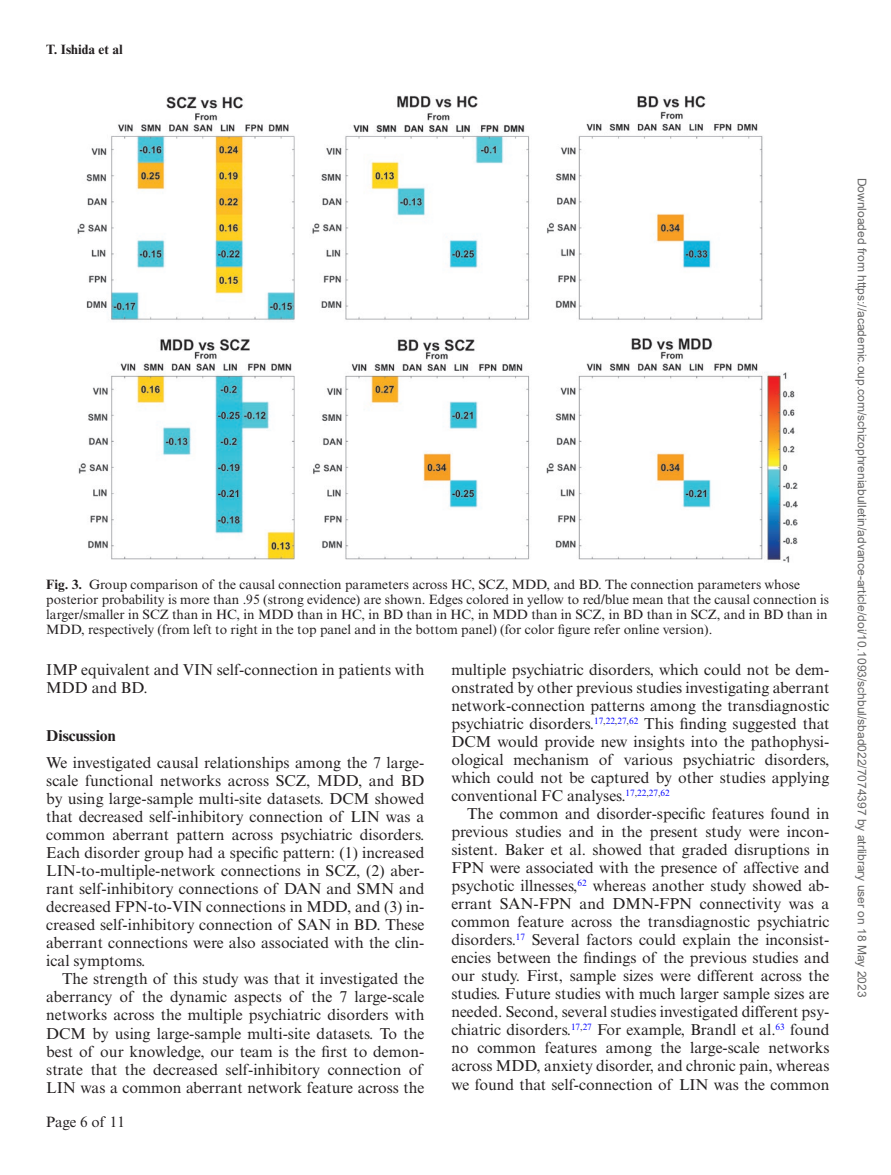
<style>
.page{position:relative;width:891px;height:1175px;background:#fff}
.page>*{position:absolute;margin:0;border:0;box-sizing:border-box;transform-origin:0 0}
.t1{font:15.75px/18px "Times New Roman MT Std";color:#231f20;text-align:justify}
.t2{font:700 15.75px "Times New Roman MT Std";color:#231f20}
.t3{font:15px "Times New Roman MT Std";color:#231f20}
.t4{font:13.5px/15px "Times New Roman MT Std";color:#231f20}
.t5{font:700 13.5px "Times New Roman MT Std";color:#231f20}
.t6{font:12px "Arial";color:#666}
.s1{font-weight:700}
</style>
<div class="page">
<img style="left:78px;top:95px;width:720px;height:467px">
<p class="t5" style="left:46px;top:41px;width:78px">T. Ishida et al</p>
<p class="t4" style="left:46px;top:577px;width:784px"><span class="s1">Fig. 3.</span> Group comparison of the causal connection parameters across HC, SCZ, MDD, and BD. The connection parameters whose posterior probability is more than .95 (strong evidence) are shown. Edges colored in yellow to red/blue mean that the causal connection is larger/smaller in SCZ than in HC, in MDD than in HC, in BD than in HC, in MDD than in SCZ, in BD than in SCZ, and in BD than in MDD, respectively (from left to right in the top panel and in the bottom panel) (for color figure refer online version).</p>
<p class="t1" style="left:46px;top:661px;width:379px">IMP equivalent and VIN self-connection in patients with<br>MDD and BD.</p>
<p class="t2" style="left:46px;top:726px;width:71px">Discussion</p>
<p class="t1" style="left:46px;top:754px;width:380px">We investigated causal relationships among the 7 large&shy;scale functional networks across SCZ, MDD, and BD by using large-sample multi-site datasets. DCM showed that decreased self-inhibitory connection of LIN was a common aberrant pattern across psychiatric disorders.<br>Each disorder group had a specific pattern: (1) increased LIN-to-multiple-network connections in SCZ, (2) aber&shy;rant self-inhibitory connections of DAN and SMN and decreased FPN-to-VIN connections in MDD, and (3) in&shy;creased self-inhibitory connection of SAN in BD. These aberrant connections were also associated with the clin&shy;ical symptoms.</p>
<p class="t1" style="left:46px;top:970px;width:380px;text-indent:16px">The strength of this study was that it investigated the aberrancy of the dynamic aspects of the 7 large-scale networks across the multiple psychiatric disorders with DCM by using large-sample multi-site datasets. To the best of our knowledge, our team is the first to demon&shy;strate that the decreased self-inhibitory connection of LIN was a common aberrant network feature across the</p>
<p class="t3" style="left:46px;top:1113px;width:80px">Page 6 of 11</p>
<p class="t1" style="left:451px;top:661px;width:380px">multiple psychiatric disorders, which could not be dem&shy;onstrated by other previous studies investigating aberrant network-connection patterns among the transdiagnostic psychiatric disorders.<sup>17</sup><sup>,</sup><sup>22</sup><sup>,</sup><sup>27</sup><sup>,</sup><sup>62</sup> This finding suggested that DCM would provide new insights into the pathophysi&shy;ological mechanism of various psychiatric disorders, which could not be captured by other studies applying conventional FC analyses.<sup>17</sup><sup>,</sup><sup>22</sup><sup>,</sup><sup>27</sup><sup>,</sup><sup>62</sup></p>
<p class="t1" style="left:451px;top:805px;width:380px;text-indent:16px">The common and disorder-specific features found in previous studies and in the present study were incon&shy;sistent. Baker et al. showed that graded disruptions in FPN were associated with the presence of affective and psychotic illnesses,<sup>62</sup> whereas another study showed ab&shy;errant SAN-FPN and DMN-FPN connectivity was a common feature across the transdiagnostic psychiatric disorders.<sup>17</sup> Several factors could explain the inconsist&shy;encies between the findings of the previous studies and our study. First, sample sizes were different across the studies. Future studies with much larger sample sizes are needed. Second, several studies investigated different psy&shy;chiatric disorders.<sup>17</sup><sup>,</sup><sup>27</sup> For example, Brandl et al.<sup>63</sup> found no common features among the large-scale networks across MDD, anxiety disorder, and chronic pain, whereas we found that self-connection of LIN was the common</p>
<p class="t6" style="left:866px;top:178px;width:821px;rotate:90deg">Downloaded from https://academic.oup.com/schizophreniabulletin/advance-article/doi/10.1093/schbul/sbad022/7074397 by atrlibrary user on 18 May 2023</p>
</div>
